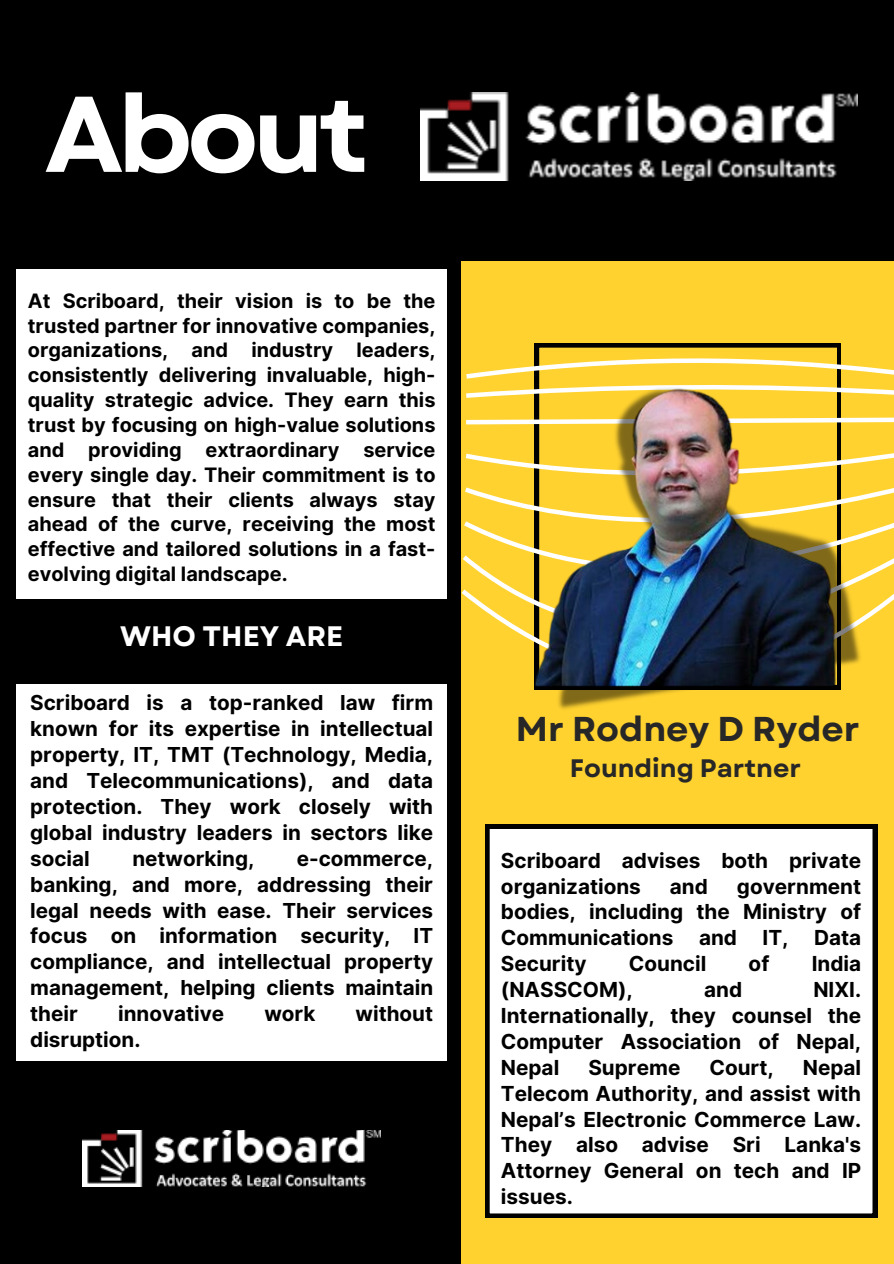
<style>
.page{position:relative;width:894px;height:1264px;background:#fff}
.page>*{position:absolute;margin:0;border:0;box-sizing:border-box;transform-origin:0 0}
.t1{font:700 107.4px "Garet";letter-spacing:-.055em;color:#fff}
.t2{font:700 34.35px "Garet";color:#272727}
.t3{font:700 28.05px "Garet";color:#fff}
.t4{font:700 25.2px "Garet";color:#272727}
.t5{font:700 20.7px/25.8px "Inter";color:#000;text-align:justify}
.t6{font:700 19.8px/24.9px "Inter";color:#000;text-align:justify}
</style>
<div class="page">
<div style="left:0;top:0;width:893px;height:1263px;background:#000"></div>
<div style="left:461px;top:173px;width:432px;height:1090px;background:#ffd230"></div>
<div style="left:0;top:0;width:893px;height:260px;background:#000"></div>
<img style="left:82px;top:1130px;width:298px;height:56px">
<svg style="left:466px;top:367px;width:427px;height:31px"></svg>
<svg style="left:466px;top:417px;width:427px;height:8px"></svg>
<svg style="left:464px;top:453px;width:429px;height:87px"></svg>
<svg style="left:463px;top:555px;width:430px;height:27px"></svg>
<svg style="left:461px;top:582px;width:432px;height:37px"></svg>
<img style="left:420px;top:93px;width:436px;height:88px">
<div style="left:485px;top:824px;width:391px;height:393px;background:#fff"></div>
<div style="left:17px;top:269px;width:429px;height:330px;background:#fff"></div>
<div style="left:17px;top:684px;width:429px;height:376px;background:#fff"></div>
<img style="left:496px;top:344px;width:371px;height:365px">
<h1 class="t1" style="left:45px;top:57px;width:325px">About</h1>
<h4 class="t6" style="left:28px;top:288px;width:409px">At Scriboard, their vision is to be the trusted partner for innovative companies, organizations, and industry leaders, consistently delivering invaluable, high&shy;quality strategic advice. They earn this trust by focusing on high-value solutions and providing extraordinary service every single day. Their commitment is to ensure that their clients always stay ahead of the curve, receiving the most effective and tailored solutions in a fast&shy;evolving digital landscape.</h4>
<p class="t3" style="left:120px;top:615px;width:224px">WHO THEY ARE</p>
<p class="t5" style="left:30px;top:690px;width:404px">Scriboard is a top-ranked law firm known for its expertise in intellectual property, IT, TMT (Technology, Media, and Telecommunications), and data protection. They work closely with global industry leaders in sectors like social</p>
<p class="t5" style="left:132px;top:845px;width:123px">networking,</p>
<p class="t5" style="left:30px;top:845px;width:404px;text-indent:266px">e-commerce, banking, and more, addressing their legal needs with ease. Their services focus on information security, IT compliance, and intellectual property management, helping clients maintain their</p>
<p class="t5" style="left:118px;top:1000px;width:107px">innovative</p>
<p class="t5" style="left:264px;top:1000px;width:53px">work</p>
<p class="t5" style="left:355px;top:1000px;width:79px">without</p>
<p class="t5" style="left:30px;top:1026px;width:112px">disruption.</p>
<h3 class="t2" style="left:516px;top:704px;width:345px">Mr Rodney D Ryder</h3>
<p class="t4" style="left:569px;top:750px;width:232px">Founding Partner</p>
<p class="t5" style="left:501px;top:847px;width:361px">Scriboard advises both private organizations</p>
<p class="t5" style="left:669px;top:873px;width:40px">and</p>
<p class="t5" style="left:501px;top:873px;width:361px;text-indent:236px">government bodies, including the Ministry of Communications and IT, Data Security</p>
<p class="t5" style="left:628px;top:950px;width:79px">Council</p>
<p class="t5" style="left:748px;top:950px;width:22px">of</p>
<p class="t5" style="left:811px;top:950px;width:51px">India</p>
<p class="t5" style="left:501px;top:976px;width:133px">(NASSCOM),</p>
<p class="t5" style="left:704px;top:976px;width:40px">and</p>
<p class="t5" style="left:501px;top:976px;width:361px;text-indent:312px">NIXI.<br>Internationally, they counsel the Computer Association of Nepal, Nepal</p>
<p class="t5" style="left:588px;top:1054px;width:93px">Supreme</p>
<p class="t5" style="left:709px;top:1054px;width:66px">Court,</p>
<p class="t5" style="left:501px;top:1054px;width:361px;text-indent:302px">Nepal Telecom Authority, and assist with Nepal’s Electronic Commerce Law.<br>They also advise Sri Lanka's Attorney General on tech and IP issues.</p>
</div>
